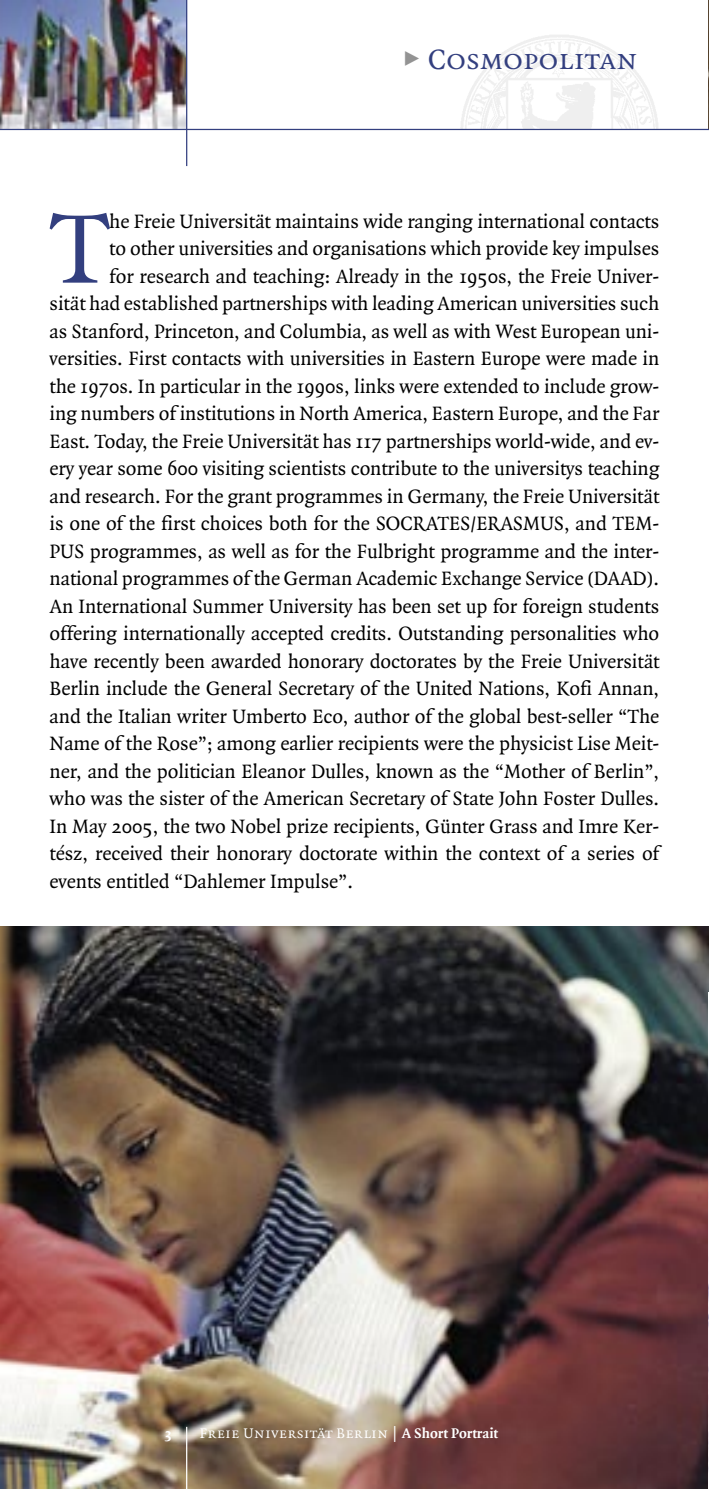
<style>
.page{position:relative;width:709px;height:1489px;background:#fff}
.page>*{position:absolute;margin:0;border:0;box-sizing:border-box;transform-origin:0 0}
.Initialabsatz{font:106.5px "Quadraat";color:#333f7f}
.Überschrift_1{font:30px "Quadraat Small Caps";color:#333f7f}
.Initialabsatz-2{font:20.75px "Quadraat";letter-spacing:-.005em;color:#000}
.Fliesstext{font:15px "Quadraat Small Caps";letter-spacing:.015em;color:#fff}
.Fliesstext-2{font:700 15px "Quadraat";color:#fff}
.s1{font-family:"Scala Sans";font-weight:700;font-size:20px;color:#939393}
.s2{font-family:"Quadraat";font-weight:700}
</style>
<div class="page">
<img style="left:1px;top:926px;width:708px;height:562px">
<img style="left:708px;top:992px;width:1px;height:496px">
<img style="left:708px;top:0;width:1px;height:129px">
<img style="left:0;top:0;width:186px;height:129px">
<hr style="left:186px;top:0;width:1px;height:166px;background:#333f7f">
<hr style="left:186px;top:1426px;width:1px;height:62px;background:#fff">
<hr style="left:0;top:129px;width:709px;height:1px;background:#333f7f">
<p class="Überschrift_1" style="left:401px;top:44px;width:238px"><span class="s1">Ω</span> Cosmopolitan</p>
<p class="Initialabsatz" style="left:50px;top:193px;width:62px">T</p>
<p class="Initialabsatz-2" style="left:109px;top:210px;width:551px">he Freie Universität maintains wide ranging international contacts</p>
<p class="Initialabsatz-2" style="left:109px;top:238px;width:551px">to other universities and organisations which provide key impulses</p>
<p class="Initialabsatz-2" style="left:109px;top:265px;width:551px">for research and teaching: Already in the 1950s, the Freie Univer-</p>
<p class="Initialabsatz-2" style="left:50px;top:293px;width:611px">sität had established partnerships with leading American universities such</p>
<p class="Initialabsatz-2" style="left:50px;top:320px;width:611px">as Stanford, Princeton, and Columbia, as well as with West European uni-</p>
<p class="Initialabsatz-2" style="left:50px;top:348px;width:611px">versities. First contacts with universities in Eastern Europe were made in</p>
<p class="Initialabsatz-2" style="left:50px;top:375px;width:611px">the 1970s. In particular in the 1990s, links were extended to include grow-</p>
<p class="Initialabsatz-2" style="left:50px;top:403px;width:611px">ing numbers of institutions in North America, Eastern Europe, and the Far</p>
<p class="Initialabsatz-2" style="left:50px;top:430px;width:611px">East. Today, the Freie Universität has 117 partnerships world-wide, and ev-</p>
<p class="Initialabsatz-2" style="left:50px;top:458px;width:611px">ery year some 600 visiting scientists contribute to the universitys teaching</p>
<p class="Initialabsatz-2" style="left:50px;top:485px;width:611px">and research. For the grant programmes in Germany, the Freie Universität</p>
<p class="Initialabsatz-2" style="left:50px;top:513px;width:611px">is one of the first choices both for the SOCRATES/ERASMUS, and TEM-</p>
<p class="Initialabsatz-2" style="left:50px;top:540px;width:611px">PUS programmes, as well as for the Fulbright programme and the inter-</p>
<p class="Initialabsatz-2" style="left:50px;top:568px;width:611px">national programmes of the German Academic Exchange Service (DAAD).</p>
<p class="Initialabsatz-2" style="left:50px;top:595px;width:611px">An International Summer University has been set up for foreign students</p>
<p class="Initialabsatz-2" style="left:50px;top:623px;width:611px">offering internationally accepted credits. Outstanding personalities who</p>
<p class="Initialabsatz-2" style="left:50px;top:650px;width:611px">have recently been awarded honorary doctorates by the Freie Universität</p>
<p class="Initialabsatz-2" style="left:50px;top:678px;width:611px">Berlin include the General Secretary of the United Nations, Kofi Annan,</p>
<p class="Initialabsatz-2" style="left:50px;top:705px;width:611px">and the Italian writer Umberto Eco, author of the global best-seller “The</p>
<p class="Initialabsatz-2" style="left:50px;top:733px;width:611px">Name of the Rose”; among earlier recipients were the physicist Lise Meit-</p>
<p class="Initialabsatz-2" style="left:50px;top:760px;width:611px">ner, and the politician Eleanor Dulles, known as the “Mother of Berlin”,</p>
<p class="Initialabsatz-2" style="left:50px;top:788px;width:611px">who was the sister of the American Secretary of State John Foster Dulles.</p>
<p class="Initialabsatz-2" style="left:50px;top:815px;width:611px">In May 2005, the two Nobel prize recipients, Günter Grass and Imre Ker-</p>
<p class="Initialabsatz-2" style="left:50px;top:843px;width:611px">tész, received their honorary doctorate within the context of a series of</p>
<p class="Initialabsatz-2" style="left:50px;top:870px;width:305px">events entitled “Dahlemer Impulse”.</p>
<p class="Fliesstext-2" style="left:164px;top:1425px;width:9px">3</p>
<p class="Fliesstext" style="left:200px;top:1425px;width:300px">Freie Universität Berlin | <span class="s2">A Short Portrait</span></p>
</div>
